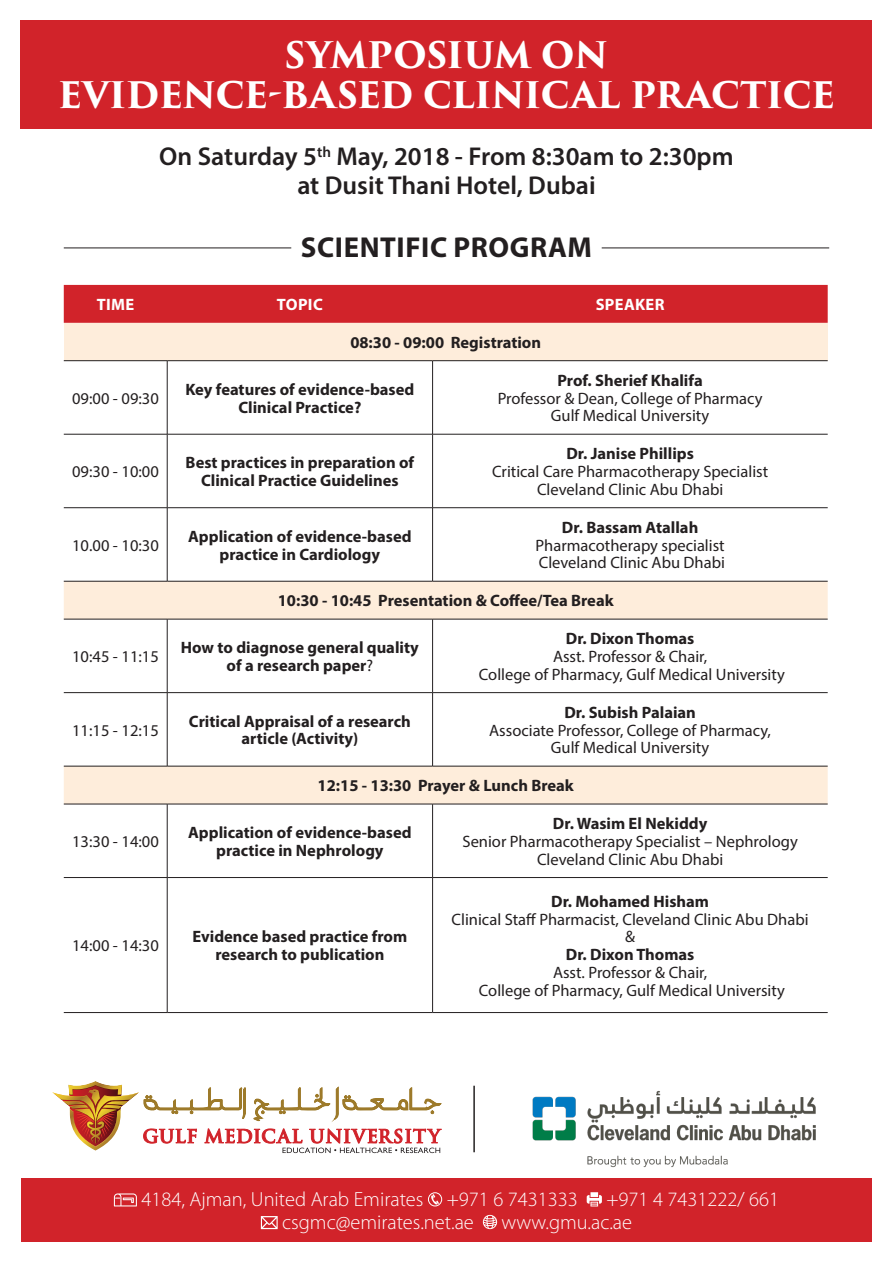
<style>
.page{position:relative;width:893px;height:1263px;background:#fff}
.page>*{position:absolute;margin:0;border:0;box-sizing:border-box;transform-origin:0 0}
.t1{font:700 35.7px "Trajan Pro 3";letter-spacing:-.02em;color:#fff}
.t2{font:700 28.95px "Myriad Pro";letter-spacing:.02em;color:#231f20}
.t3{font:600 25.8px "Myriad Pro";color:#231f20}
.t4{font:300 20.4px "Myriad Pro";color:#fff}
.t5{font:16.5px/17.9px "Myriad Pro";color:#231f20;text-align:center}
.t6{font:700 16.5px/17.9px "Myriad Pro";color:#231f20;text-align:center}
.t7{font:700 16.5px "Myriad Pro";letter-spacing:.02em;color:#fff}
.s1{font-weight:700}
.s2{font-weight:400}
</style>
<div class="page">
<div style="left:64px;top:285px;width:764px;height:38px;background:#d1232a"></div>
<div style="left:64px;top:323px;width:764px;height:38px;background:#feeddb"></div>
<svg style="left:64px;top:582px;width:764px;height:222px"></svg>
<hr style="left:64px;top:360px;width:103px;height:1px;background:#231f20">
<hr style="left:167px;top:360px;width:266px;height:1px;background:#231f20">
<hr style="left:167px;top:361px;width:1px;height:73px;background:#231f20">
<hr style="left:433px;top:360px;width:395px;height:1px;background:#231f20">
<hr style="left:432px;top:361px;width:1px;height:73px;background:#231f20">
<hr style="left:64px;top:434px;width:103px;height:1px;background:#231f20">
<hr style="left:167px;top:434px;width:266px;height:1px;background:#231f20">
<hr style="left:167px;top:434px;width:1px;height:73px;background:#231f20">
<hr style="left:433px;top:434px;width:395px;height:1px;background:#231f20">
<hr style="left:432px;top:434px;width:1px;height:73px;background:#231f20">
<hr style="left:64px;top:507px;width:103px;height:1px;background:#231f20">
<hr style="left:167px;top:507px;width:266px;height:1px;background:#231f20">
<hr style="left:167px;top:508px;width:1px;height:73px;background:#231f20">
<hr style="left:433px;top:507px;width:395px;height:1px;background:#231f20">
<hr style="left:432px;top:508px;width:1px;height:73px;background:#231f20">
<hr style="left:64px;top:581px;width:103px;height:1px;background:#231f20">
<hr style="left:167px;top:581px;width:266px;height:1px;background:#231f20">
<hr style="left:433px;top:581px;width:395px;height:1px;background:#231f20">
<hr style="left:64px;top:619px;width:103px;height:1px;background:#231f20">
<hr style="left:167px;top:619px;width:266px;height:1px;background:#231f20">
<hr style="left:167px;top:619px;width:1px;height:73px;background:#231f20">
<hr style="left:433px;top:619px;width:395px;height:1px;background:#231f20">
<hr style="left:432px;top:619px;width:1px;height:73px;background:#231f20">
<hr style="left:64px;top:692px;width:103px;height:1px;background:#231f20">
<hr style="left:167px;top:692px;width:266px;height:1px;background:#231f20">
<hr style="left:167px;top:693px;width:1px;height:73px;background:#231f20">
<hr style="left:433px;top:692px;width:395px;height:1px;background:#231f20">
<hr style="left:432px;top:693px;width:1px;height:73px;background:#231f20">
<hr style="left:64px;top:766px;width:103px;height:1px;background:#231f20">
<hr style="left:167px;top:766px;width:266px;height:1px;background:#231f20">
<hr style="left:433px;top:766px;width:395px;height:1px;background:#231f20">
<hr style="left:64px;top:804px;width:103px;height:1px;background:#231f20">
<hr style="left:167px;top:804px;width:266px;height:1px;background:#231f20">
<hr style="left:167px;top:804px;width:1px;height:73px;background:#231f20">
<hr style="left:433px;top:804px;width:395px;height:1px;background:#231f20">
<hr style="left:432px;top:804px;width:1px;height:73px;background:#231f20">
<hr style="left:64px;top:877px;width:103px;height:1px;background:#231f20">
<hr style="left:167px;top:877px;width:266px;height:1px;background:#231f20">
<hr style="left:167px;top:878px;width:1px;height:134px;background:#231f20">
<hr style="left:433px;top:877px;width:395px;height:1px;background:#231f20">
<hr style="left:432px;top:878px;width:1px;height:134px;background:#231f20">
<hr style="left:64px;top:1012px;width:103px;height:1px;background:#231f20">
<hr style="left:167px;top:1012px;width:266px;height:1px;background:#231f20">
<hr style="left:433px;top:1012px;width:395px;height:1px;background:#231f20">
<div style="left:21px;top:21px;width:851px;height:108px;background:#d1232a"></div>
<hr style="left:602px;top:248px;width:227px;height:1px;background:#231f20">
<hr style="left:64px;top:248px;width:227px;height:1px;background:#231f20">
<div style="left:21px;top:1178px;width:851px;height:64px;background:#d1232a"></div>
<svg style="left:114px;top:1193px;width:23px;height:13px"></svg>
<svg style="left:428px;top:1192px;width:14px;height:14px"></svg>
<svg style="left:587px;top:1192px;width:15px;height:14px"></svg>
<svg style="left:261px;top:1216px;width:17px;height:13px"></svg>
<svg style="left:483px;top:1215px;width:14px;height:14px"></svg>
<svg style="left:52px;top:1081px;width:390px;height:72px"></svg>
<img style="left:532px;top:1090px;width:284px;height:78px">
<hr style="left:473px;top:1086px;width:2px;height:66px;background:#231f20">
<p class="t1" style="left:285px;top:28px;width:325px">SYMPOSIUM ON</p>
<p class="t1" style="left:58px;top:68px;width:779px">EVIDENCE-BASED CLINICAL PRACTICE</p>
<p class="t3" style="left:159px;top:140px;width:576px">On Saturday 5<sup>th</sup> May, 2018 - From 8:30am to 2:30pm</p>
<p class="t3" style="left:297px;top:169px;width:300px">at Dusit Thani Hotel, Dubai</p>
<p class="t2" style="left:301px;top:228px;width:293px">SCIENTIFIC PROGRAM</p>
<p class="t7" style="left:97px;top:294px;width:39px">TIME</p>
<p class="t7" style="left:277px;top:294px;width:47px">TOPIC</p>
<p class="t7" style="left:596px;top:294px;width:70px">SPEAKER</p>
<p class="t6" style="left:350px;top:333px;width:192px">08:30 - 09:00 Registration</p>
<p class="t5" style="left:72px;top:389px;width:88px">09:00 - 09:30</p>
<p class="t6" style="left:185px;top:380px;width:230px">Key features of evidence-based<br>Clinical Practice?</p>
<p class="t5" style="left:498px;top:371px;width:266px"><span class="s1">Prof. Sherief Khalifa<br></span>Professor &amp; Dean, College of Pharmacy<br>Gulf Medical University</p>
<p class="t5" style="left:72px;top:462px;width:88px">09:30 - 10:00</p>
<p class="t6" style="left:186px;top:453px;width:230px">Best practices in preparation of<br>Clinical Practice Guidelines</p>
<p class="t5" style="left:492px;top:445px;width:278px"><span class="s1">Dr. Janise Phillips<br></span>Critical Care Pharmacotherapy Specialist<br>Cleveland Clinic Abu Dhabi</p>
<p class="t5" style="left:72px;top:536px;width:88px">10.00 - 10:30</p>
<p class="t6" style="left:188px;top:527px;width:225px">Application of evidence-based practice in Cardiology</p>
<p class="t5" style="left:536px;top:518px;width:191px"><span class="s1">Dr. Bassam Atallah<br></span>Pharmacotherapy specialist<br>Cleveland Clinic Abu Dhabi</p>
<p class="t6" style="left:278px;top:591px;width:337px">10:30 - 10:45 Presentation &amp; Coffee/Tea Break</p>
<p class="t5" style="left:72px;top:647px;width:88px">10:45 - 11:15</p>
<p class="t6" style="left:181px;top:638px;width:239px">How to diagnose general quality of a research paper<span class="s2">?</span></p>
<p class="t5" style="left:479px;top:629px;width:307px"><span class="s1">Dr. Dixon Thomas<br></span>Asst. Professor &amp; Chair,<br>College of Pharmacy, Gulf Medical University</p>
<p class="t5" style="left:72px;top:721px;width:88px">11:15 - 12:15</p>
<p class="t6" style="left:189px;top:712px;width:223px">Critical Appraisal of a research article (Activity)</p>
<p class="t5" style="left:489px;top:703px;width:283px"><span class="s1">Dr. Subish Palaian<br></span>Associate Professor, College of Pharmacy,<br>Gulf Medical University</p>
<p class="t6" style="left:318px;top:776px;width:258px">12:15 - 13:30 Prayer &amp; Lunch Break</p>
<p class="t5" style="left:72px;top:832px;width:88px">13:30 - 14:00</p>
<p class="t6" style="left:188px;top:823px;width:225px">Application of evidence-based practice in Nephrology</p>
<p class="t5" style="left:462px;top:814px;width:337px"><span class="s1">Dr. Wasim El Nekiddy<br></span>Senior Pharmacotherapy Specialist – Nephrology<br>Cleveland Clinic Abu Dhabi</p>
<p class="t5" style="left:72px;top:936px;width:88px">14:00 - 14:30</p>
<p class="t6" style="left:193px;top:927px;width:216px">Evidence based practice from research to publication</p>
<p class="t5" style="left:452px;top:892px;width:358px"><span class="s1">Dr. Mohamed Hisham<br></span>Clinical Staff Pharmacist, Cleveland Clinic Abu Dhabi &amp;<br><span class="s1">Dr. Dixon Thomas<br></span>Asst. Professor &amp; Chair,<br>College of Pharmacy, Gulf Medical University</p>
<p class="t4" style="left:141px;top:1187px;width:438px">4184, Ajman, United Arab Emirates +971 6 7431333</p>
<p class="t4" style="left:606px;top:1187px;width:174px">+971 4 7431222/ 661</p>
<p class="t4" style="left:282px;top:1210px;width:193px">csgmc@emirates.net.ae</p>
<p class="t4" style="left:502px;top:1210px;width:132px">www.gmu.ac.ae</p>
</div>
